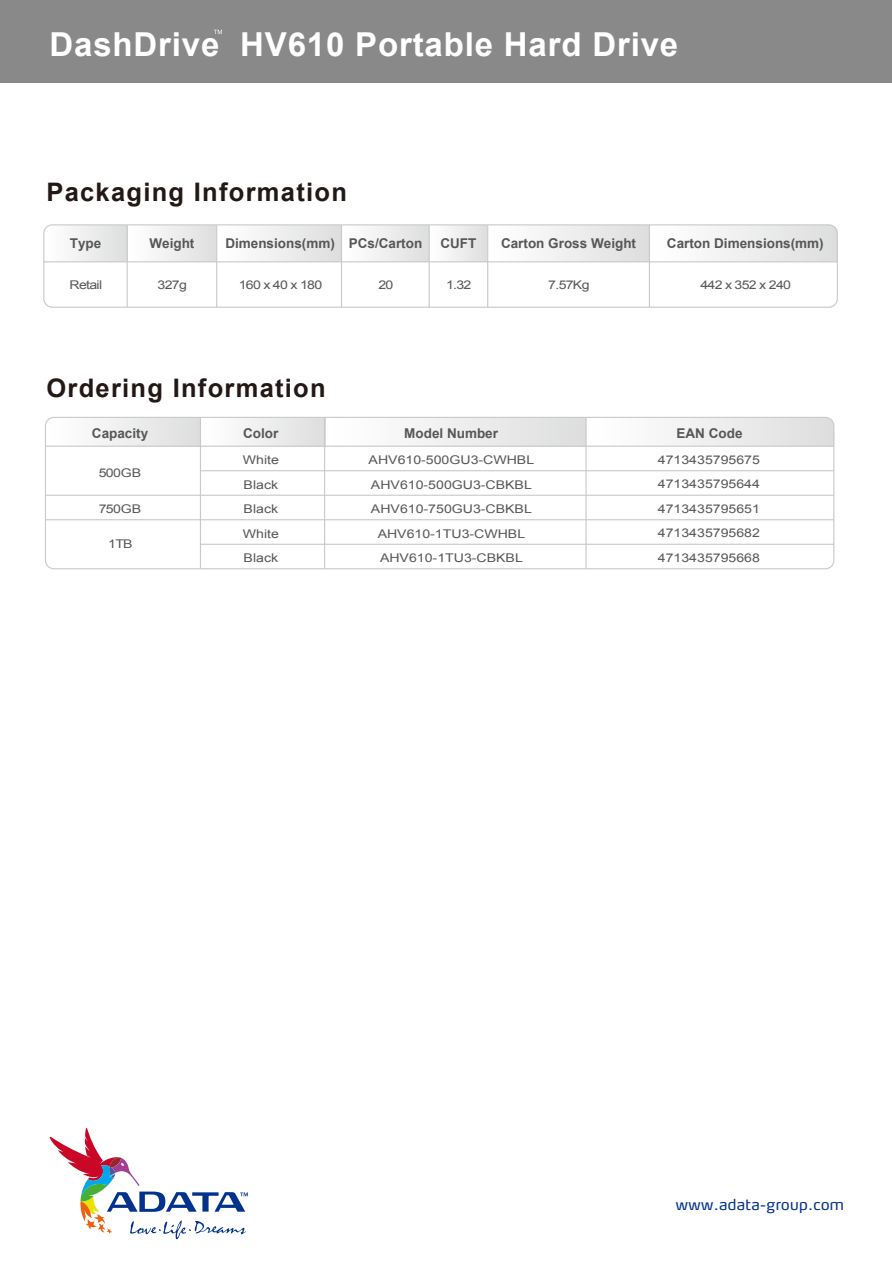
<style>
.page{position:relative;width:892px;height:1262px;background:#fff}
.page>*{position:absolute;margin:0;border:0;box-sizing:border-box;transform-origin:0 0}
.t1{font:700 33px "Arial";letter-spacing:.025em;color:#fff}
.t2{font:700 25.5px "Arial";letter-spacing:.05em;color:#221815}
.t3{font:15px "Max LF";letter-spacing:.025em;color:#03328d}
.t4{font:700 13.5px "Arial";color:#585757}
.t5{font:12px/24.5px "Arial";color:#585757;text-align:justify;scale:1.18 1}
.t6{font:12px "Arial";letter-spacing:-.05em;color:#585757;scale:1.18 1}
</style>
<div class="page">
<svg style="left:49px;top:1127px;width:199px;height:112px"></svg>
<svg style="left:715px;top:226px;width:121px;height:35px"></svg>
<div style="left:127px;top:225px;width:90px;height:37px;background:linear-gradient(to right,#fff,#dededf)"></div>
<div style="left:217px;top:225px;width:124px;height:37px;background:linear-gradient(to right,#fff,#dedfdf)"></div>
<div style="left:342px;top:225px;width:87px;height:37px;background:linear-gradient(to right,#fff,#dddede)"></div>
<div style="left:429px;top:225px;width:59px;height:37px;background:linear-gradient(to right,#fff,#dddede)"></div>
<div style="left:488px;top:225px;width:161px;height:37px;background:linear-gradient(to right,#fff,#dddede)"></div>
<div style="left:44px;top:225px;width:83px;height:37px;background:linear-gradient(to right,#fff,#dededf)"></div>
<hr style="left:44px;top:261px;width:793px;height:1px;background:#c9c9c9">
<hr style="left:127px;top:225px;width:1px;height:82px;background:#c9c9c9">
<hr style="left:216px;top:225px;width:1px;height:82px;background:#c9c9c9">
<hr style="left:341px;top:225px;width:1px;height:82px;background:#c9c9c9">
<hr style="left:429px;top:225px;width:1px;height:82px;background:#c9c9c9">
<hr style="left:487px;top:225px;width:1px;height:82px;background:#c9c9c9">
<hr style="left:649px;top:225px;width:1px;height:82px;background:#c9c9c9">
<div style="left:43px;top:224px;width:795px;height:84px;border:1px solid #c9c9c9;border-radius:9px"></div>
<div style="left:325px;top:417px;width:261px;height:29px;background:linear-gradient(to right,#fff,#dddede)"></div>
<div style="left:201px;top:417px;width:124px;height:29px;background:linear-gradient(to right,#fff,#dededf)"></div>
<div style="left:45px;top:417px;width:156px;height:29px;background:linear-gradient(to right,#fff,#dddede)"></div>
<svg style="left:586px;top:418px;width:248px;height:27px"></svg>
<hr style="left:46px;top:445px;width:788px;height:1px;background:#c9c9c9">
<hr style="left:200px;top:470px;width:634px;height:1px;background:#c9c9c9">
<hr style="left:45px;top:519px;width:789px;height:1px;background:#c9c9c9">
<hr style="left:200px;top:418px;width:1px;height:150px;background:#c9c9c9">
<hr style="left:324px;top:418px;width:1px;height:150px;background:#c9c9c9">
<hr style="left:585px;top:418px;width:1px;height:150px;background:#c9c9c9">
<div style="left:45px;top:417px;width:789px;height:152px;border:1px solid #c9c9c9;border-radius:8px"></div>
<hr style="left:45px;top:494px;width:789px;height:1px;background:#c9c9c9">
<hr style="left:200px;top:543px;width:634px;height:1px;background:#c9c9c9">
<div style="left:1px;top:0;width:891px;height:82px;background:#898989"></div>
<svg style="left:214px;top:30px;width:8px;height:4px"></svg>
<h1 class="t1" style="left:50px;top:22px;width:630px">DashDrive HV610 Portable Hard Drive</h1>
<h2 class="t2" style="left:46px;top:175px;width:302px">Packaging Information</h2>
<p class="t4" style="left:70px;top:234px;width:33px">Type</p>
<p class="t4" style="left:225px;top:234px;width:198px">Dimensions(mm) PCs/Carton</p>
<p class="t4" style="left:440px;top:234px;width:37px">CUFT</p>
<p class="t4" style="left:501px;top:234px;width:137px">Carton Gross Weight</p>
<p class="t4" style="left:667px;top:234px;width:158px">Carton Dimensions(mm)</p>
<p class="t5" style="left:70px;top:272px;width:29px">Retail</p>
<p class="t5" style="left:158px;top:272px;width:26px">327g</p>
<p class="t5" style="left:239px;top:272px;width:72px">160 x 40 x 180</p>
<p class="t5" style="left:378px;top:272px;width:14px">20</p>
<p class="t5" style="left:446px;top:272px;width:23px">1.32</p>
<p class="t5" style="left:548px;top:272px;width:36px">7.57Kg</p>
<p class="t6" style="left:700px;top:277px;width:78px">442 x 352 x 240</p>
<p class="t4" style="left:149px;top:234px;width:46px">Weight</p>
<h2 class="t2" style="left:46px;top:371px;width:281px">Ordering Information</h2>
<p class="t4" style="left:92px;top:424px;width:58px">Capacity</p>
<p class="t4" style="left:243px;top:424px;width:37px">Color</p>
<p class="t4" style="left:404px;top:424px;width:95px">Model Number</p>
<p class="t4" style="left:676px;top:424px;width:68px">EAN Code</p>
<p class="t5" style="left:99px;top:460px;width:38px">500GB</p>
<p class="t5" style="left:99px;top:496px;width:38px">750GB</p>
<p class="t5" style="left:243px;top:448px;width:32px">White Black Black White Black</p>
<p class="t5" style="left:658px;top:447px;width:88px">4713435795675<br>4713435795644<br>4713435795651<br>4713435795682<br>4713435795668</p>
<p class="t5" style="left:369px;top:448px;width:142px;text-align:center">AHV610-500GU3-CWHBL<br>AHV610-500GU3-CBKBL<br>AHV610-750GU3-CBKBL<br>AHV610-1TU3-CWHBL<br>AHV610-1TU3-CBKBL</p>
<p class="t5" style="left:108px;top:531px;width:22px">1TB</p>
<p class="t3" style="left:676px;top:1195px;width:169px">www.adata-group.com</p>
</div>
